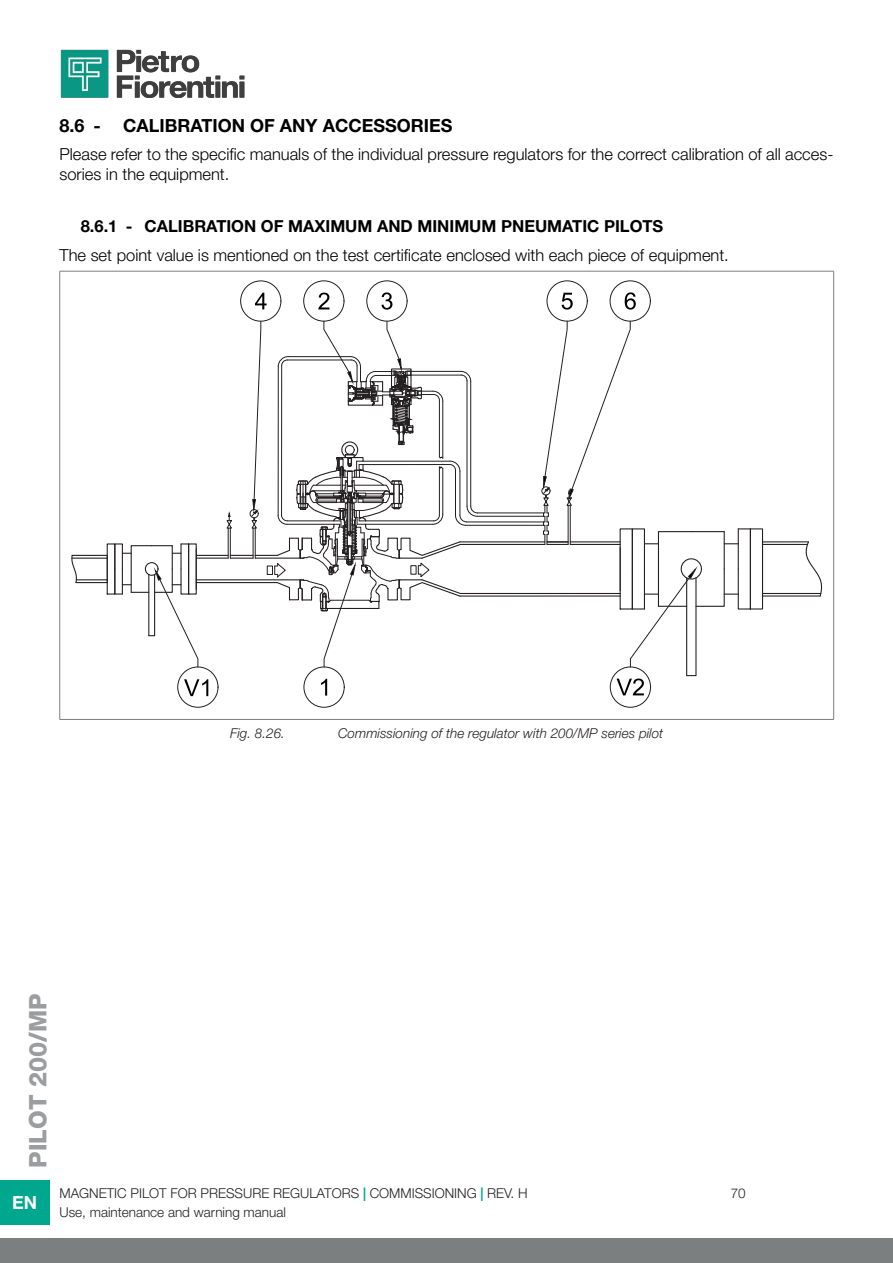
<style>
.page{position:relative;width:893px;height:1263px;background:#fff}
.page>*{position:absolute;margin:0;border:0;box-sizing:border-box;transform-origin:0 0}
.t1{font:800 24px "Helvetica Neue LT Pro";color:#9b9d9e}
.t2{font:700 18px "Helvetica Neue LT Pro";color:#000}
.Corpo_Testo_Helvetica_Neue_LT_Pro_45_Lig{font:300 16.5px/19.8px "Helvetica Neue LT Pro";color:#000}
.t3{font:700 16.5px "Helvetica Neue LT Pro";color:#000}
.t4{font:300 13.5px "Helvetica Neue LT Pro";color:#231f20}
.t5{font:italic 300 13.5px "Helvetica Neue LT Pro";color:#231f20}
.s1{font-weight:700;color:#00a78f}
</style>
<div class="page">
<img style="left:60px;top:49px;width:185px;height:49px">
<div style="left:0;top:1238px;width:893px;height:25px;background:#7c7f80"></div>
<div style="left:0;top:1180px;width:50px;height:45px;background:#00a78f"></div>
<hr style="left:60px;top:271px;width:774px;height:1px;background:#7c7f80">
<hr style="left:59px;top:271px;width:1px;height:448px;background:#7c7f80">
<hr style="left:833px;top:271px;width:1px;height:448px;background:#7c7f80">
<hr style="left:60px;top:719px;width:774px;height:1px;background:#7c7f80">
<hr style="left:762px;top:541px;width:46px;height:1px;background:#231f20">
<hr style="left:762px;top:544px;width:45px;height:1px;background:#231f20">
<hr style="left:762px;top:595px;width:58px;height:1px;background:#231f20">
<hr style="left:762px;top:593px;width:59px;height:1px;background:#231f20">
<hr style="left:72px;top:558px;width:35px;height:1px;background:#231f20">
<hr style="left:76px;top:579px;width:31px;height:1px;background:#231f20">
<hr style="left:72px;top:555px;width:35px;height:1px;background:#231f20">
<hr style="left:76px;top:582px;width:31px;height:1px;background:#231f20">
<svg style="left:805px;top:541px;width:18px;height:56px"></svg>
<svg style="left:71px;top:554px;width:6px;height:30px"></svg>
<div style="left:178px;top:667px;width:40px;height:40px;border:1px solid #231f20;border-radius:50%"></div>
<div style="left:304px;top:667px;width:40px;height:40px;border:1px solid #231f20;border-radius:50%"></div>
<div style="left:610px;top:667px;width:41px;height:40px;border:1px solid #231f20;border-radius:50%"></div>
<div style="left:240px;top:281px;width:41px;height:40px;border:1px solid #231f20;border-radius:50%"></div>
<svg style="left:255px;top:293px;width:12px;height:16px"></svg>
<div style="left:303px;top:281px;width:41px;height:40px;border:1px solid #231f20;border-radius:50%"></div>
<svg style="left:318px;top:293px;width:11px;height:16px"></svg>
<div style="left:367px;top:281px;width:40px;height:40px;border:1px solid #231f20;border-radius:50%"></div>
<svg style="left:381px;top:292px;width:11px;height:18px"></svg>
<div style="left:547px;top:281px;width:40px;height:40px;border:1px solid #231f20;border-radius:50%"></div>
<svg style="left:562px;top:293px;width:11px;height:17px"></svg>
<svg style="left:106px;top:321px;width:658px;height:375px"></svg>
<div style="left:610px;top:281px;width:41px;height:40px;border:1px solid #231f20;border-radius:50%"></div>
<svg style="left:625px;top:292px;width:11px;height:18px"></svg>
<p class="t2" style="left:60px;top:114px;width:394px">8.6 - CALIBRATION OF ANY ACCESSORIES</p>
<p class="Corpo_Testo_Helvetica_Neue_LT_Pro_45_Lig" style="left:60px;top:144px;width:775px">Please refer to the specific manuals of the individual pressure regulators for the correct calibration of all acces&shy;sories in the equipment.</p>
<p class="t3" style="left:81px;top:216px;width:584px">8.6.1 - CALIBRATION OF MAXIMUM AND MINIMUM PNEUMATIC PILOTS</p>
<p class="Corpo_Testo_Helvetica_Neue_LT_Pro_45_Lig" style="left:60px;top:245px;width:671px">The set point value is mentioned on the test certificate enclosed with each piece of equipment.</p>
<p class="t5" style="left:230px;top:725px;width:56px">Fig. 8.26.</p>
<p class="t5" style="left:338px;top:725px;width:327px">Commissioning of the regulator with 200/MP series pilot</p>
<h1 class="t1" style="left:24px;top:1168px;width:176px;rotate:-90deg">PILOT 200/MP</h1>
<p class="t4" style="left:12px;top:1204px;width:275px"><sup>EN</sup> Use, maintenance and warning manual</p>
<p class="t4" style="left:60px;top:1185px;width:470px">MAGNETIC PILOT FOR PRESSURE REGULATORS <span class="s1">|</span> COMMISSIONING <span class="s1">|</span> REV. H</p>
<p class="t4" style="left:731px;top:1185px;width:17px">70</p>
</div>
